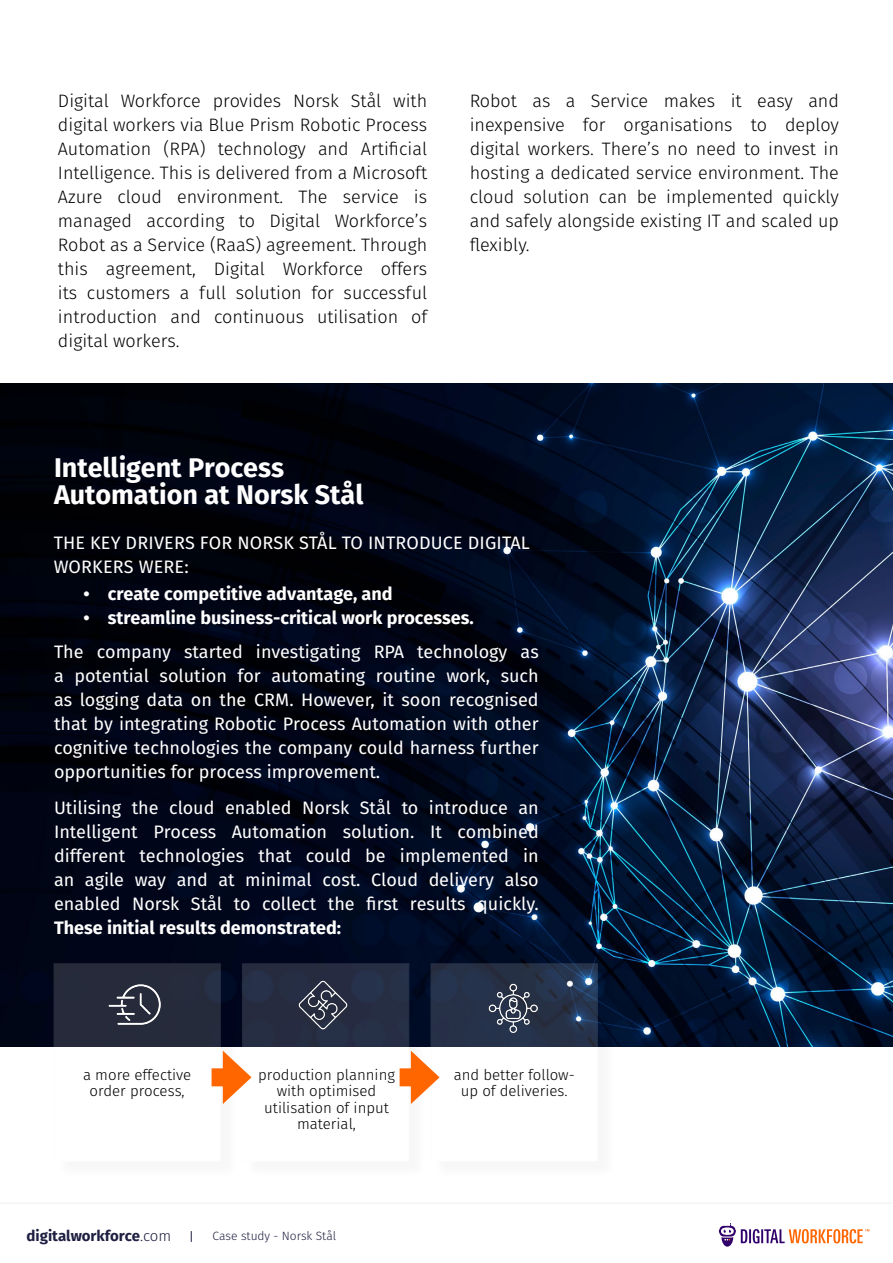
<style>
.page{position:relative;width:893px;height:1263px;background:#fff}
.page>*{position:absolute;margin:0;border:0;box-sizing:border-box;transform-origin:0 0}
.UUSI-_Fira_bold_otsi{font:700 27px/27px "Fira Sans";color:#fff}
.LEIPÄ-Nohyph-MUSTA{font:300 18px/24px "Fira Sans";color:#000;text-align:justify}
.LEIPÄ-Nohyph-Valk{font:18px/24px "Fira Sans";color:#fff;text-align:justify}
.BULLETS{font:700 18px "Fira Sans";color:#fff}
.BULLETS-2{font:18px/24px "Fira Sans";letter-spacing:.01em;color:#fff}
.leipä{font:300 15px/16.5px "Fira Sans";color:#000;text-align:center}
.t1{font:700 15px "Fira Sans";color:#1f1f42}
.t2{font:300 12px "Fira Sans";color:#1f1f42}
.s1{font-weight:700}
.s2{font-weight:300}
</style>
<div class="page">
<img style="left:0;top:383px;width:893px;height:663px">
<div style="left:56px;top:965px;width:183px;height:215px;background:#000;opacity:.23"></div>
<svg style="left:54px;top:963px;width:167px;height:198px"></svg>
<div style="left:244px;top:965px;width:184px;height:215px;background:#000;opacity:.23"></div>
<svg style="left:242px;top:963px;width:167px;height:198px"></svg>
<div style="left:433px;top:966px;width:183px;height:214px;background:#000;opacity:.23"></div>
<svg style="left:431px;top:963px;width:167px;height:198px"></svg>
<div style="left:212px;top:1068px;width:22px;height:18px;background:#f60"></div>
<svg style="left:223px;top:1051px;width:29px;height:53px"></svg>
<div style="left:400px;top:1068px;width:22px;height:18px;background:#f60"></div>
<svg style="left:411px;top:1051px;width:29px;height:53px"></svg>
<img style="left:100px;top:968px;width:74px;height:74px">
<img style="left:285px;top:965px;width:78px;height:79px">
<img style="left:476px;top:965px;width:81px;height:79px">
<svg style="left:719px;top:1223px;width:150px;height:24px"></svg>
<hr style="left:0;top:1202px;width:892px;height:2px;background:#f4f4f4">
<p class="LEIPÄ-Nohyph-MUSTA" style="left:58px;top:89px;width:371px">Digital Workforce provides Norsk Stål with digital workers via Blue Prism Robotic Process Automation (RPA) technology and Artificial Intelligence. This is delivered from a Microsoft Azure cloud environment. The service is managed according to Digital Workforce’s Robot as a Service (RaaS) agreement. Through this agreement, Digital Workforce offers its customers a full solution for successful introduction and continuous utilisation of digital workers.</p>
<p class="LEIPÄ-Nohyph-MUSTA" style="left:470px;top:89px;width:371px">Robot as a Service makes it easy and inexpensive for organisations to deploy digital workers. There’s no need to invest in hosting a dedicated service environment. The cloud solution can be implemented quickly and safely alongside existing IT and scaled up flexibly.</p>
<p class="UUSI-_Fira_bold_otsi" style="left:54px;top:454px;width:311px">Intelligent Process<br>Automation at Norsk Stål</p>
<p class="BULLETS-2" style="left:54px;top:530px;width:478px">THE KEY DRIVERS FOR NORSK STÅL TO INTRODUCE DIGITAL<br>WORKERS WERE:</p>
<p class="BULLETS" style="left:83px;top:582px;width:311px">• create competitive advantage, and</p>
<p class="BULLETS" style="left:83px;top:606px;width:392px">• streamline business-critical work processes.</p>
<p class="LEIPÄ-Nohyph-Valk" style="left:54px;top:639px;width:486px">The company started investigating RPA technology as a potential solution for automating routine work, such as logging data on the CRM. However, it soon recognised that by integrating Robotic Process Automation with other cognitive technologies the company could harness further opportunities for process improvement.</p>
<p class="LEIPÄ-Nohyph-Valk" style="left:54px;top:796px;width:486px">Utilising the cloud enabled Norsk Stål to introduce an Intelligent Process Automation solution. It combined different technologies that could be implemented in an agile way and at minimal cost. Cloud delivery also enabled Norsk Stål to collect the first results quickly.<br><span class="s1">These initial results demonstrated:</span></p>
<p class="leipä" style="left:83px;top:1066px;width:110px">a more effective order process,</p>
<p class="leipä" style="left:258px;top:1066px;width:138px">production planning with optimised utilisation of input material,</p>
<p class="leipä" style="left:454px;top:1066px;width:122px">and better follow&shy;up of deliveries.</p>
<p class="t1" style="left:27px;top:1225px;width:146px">digitalworkforce<span class="s2">.com</span></p>
<p class="t2" style="left:213px;top:1227px;width:125px">Case study - Norsk Stål</p>
</div>
